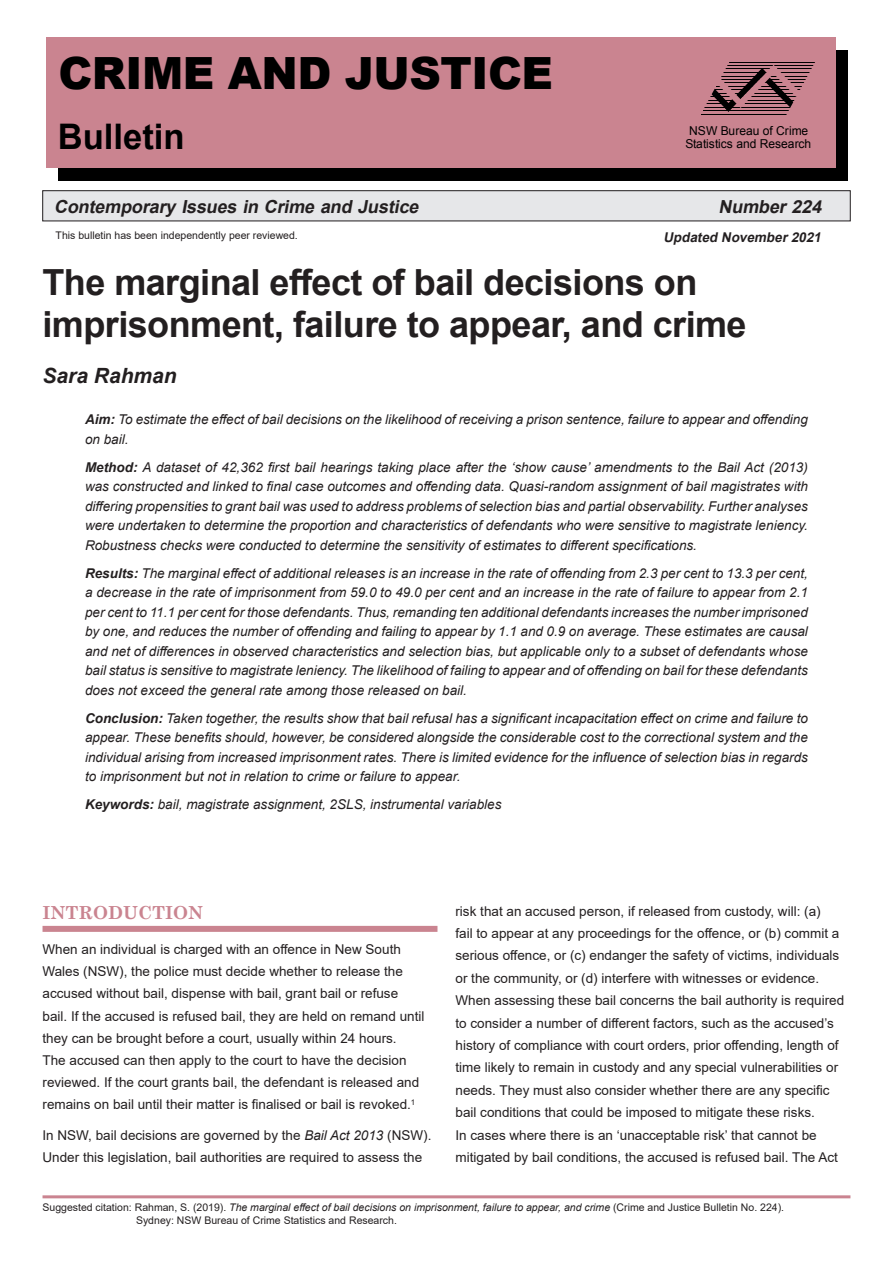
<style>
.page{position:relative;width:893px;height:1263px;background:#fff}
.page>*{position:absolute;margin:0;border:0;box-sizing:border-box;transform-origin:0 0}
.t1{font:900 44.4px "Arial";letter-spacing:-.01em;color:#000}
._0_0_Heading{font:700 36px/42px "Arial";letter-spacing:-.015em;color:#231f20}
.t2{font:700 35.25px "Arial";color:#000}
._0_00_Authors{font:italic 700 21px "Arial";color:#231f20}
.t3{font:italic 700 18px "Arial";color:#231f20}
._1__0_Caption{font:700 18px "Century Schoolbook";color:#ca8490}
._0__Abstract{font:italic 13.5px/19.5px "Arial";color:#231f20;text-align:justify}
._4__Text__body{font:13.5px/22.4px "Arial";color:#231f20}
.t4{font:italic 700 13.5px "Arial";color:#231f20}
.t5{font:12.3px/13.8px "Arial";color:#000;text-align:center}
._4__Text__body-2{font:10.5px/12.6px "Arial";color:#231f20}
.s1{font-weight:700}
.s2{font-style:italic}
</style>
<div class="page">
<hr style="left:43px;top:1195px;width:807px;height:3px;background:#ca8490">
<div style="left:43px;top:191px;width:807px;height:30px;background:#e6e7e9"></div>
<div style="left:43px;top:190px;width:807px;height:31px;border:1px solid #231f20"></div>
<div style="left:43px;top:926px;width:394px;height:6px;background:#ca8490"></div>
<div style="left:58px;top:51px;width:790px;height:130px;background:#000"></div>
<div style="left:46px;top:38px;width:790px;height:130px;background:#ca8490"></div>
<svg style="left:701px;top:62px;width:114px;height:53px"></svg>
<p class="t1" style="left:58px;top:41px;width:496px">CRIME AND JUSTICE</p>
<p class="t2" style="left:58px;top:114px;width:128px">Bulletin</p>
<p class="t5" style="left:685px;top:124px;width:127px">NSW Bureau of Crime<br>Statistics and Research</p>
<p class="t3" style="left:54px;top:194px;width:370px">Contemporary Issues in Crime and Justice</p>
<p class="t3" style="left:719px;top:194px;width:109px">Number 224</p>
<p class="t4" style="left:663px;top:228px;width:162px">Updated November2021</p>
<p class="_4__Text__body-2" style="left:56px;top:228px;width:244px">This bulletin has been independently peer reviewed.</p>
<p class="_0_0_Heading" style="left:43px;top:262px;width:706px">The marginal effect of bail decisions on imprisonment, failure to appear, and crime</p>
<p class="_0_00_Authors" style="left:43px;top:361px;width:136px">Sara Rahman</p>
<p class="_0__Abstract" style="left:85px;top:410px;width:724px"><span class="s1">Aim:</span> To estimate the effect of bail decisions on the likelihood of receiving a prison sentence, failure to appear and offending on bail.</p>
<p class="_0__Abstract" style="left:85px;top:457px;width:724px"><span class="s1">Method:</span> A dataset of 42,362 first bail hearings taking place after the ‘show cause’ amendments to the Bail Act (2013) was constructed and linked to final case outcomes and offending data. Quasi-random assignment of bail magistrates with differing propensities to grant bail was used to address problems of selection bias and partial observability. Further analyses were undertaken to determine the proportion and characteristics of defendants who were sensitive to magistrate leniency.<br>Robustness checks were conducted to determine the sensitivity of estimates to different specifications.</p>
<p class="_0__Abstract" style="left:85px;top:563px;width:724px"><span class="s1">Results:</span> The marginal effect of additional releases is an increase in the rate of offending from 2.3 per cent to 13.3 per cent, a decrease in the rate of imprisonment from 59.0 to 49.0 per cent and an increase in the rate of failure to appear from 2.1 per cent to 11.1 per cent for those defendants. Thus, remanding ten additional defendants increases the number imprisoned by one, and reduces the number of offending and failing to appear by 1.1 and 0.9 on average. These estimates are causal and net of differences in observed characteristics and selection bias, but applicable only to a subset of defendants whose bail status is sensitive to magistrate leniency. The likelihood of failing to appear and of offending on bail for these defendants does not exceed the general rate among those released on bail.</p>
<p class="_0__Abstract" style="left:85px;top:708px;width:724px"><span class="s1">Conclusion:</span> Taken together, the results show that bail refusal has a significant incapacitation effect on crime and failure to appear. These benefits should, however, be considered alongside the considerable cost to the correctional system and the individual arising from increased imprisonment rates. There is limited evidence for the influence of selection bias in regards to imprisonment but not in relation to crime or failure to appear.</p>
<p class="_0__Abstract" style="left:85px;top:795px;width:418px"><span class="s1">Keywords:</span> bail, magistrate assignment, 2SLS, instrumental variables</p>
<p class="_1__0_Caption" style="left:43px;top:899px;width:162px">INTRODUCTION</p>
<p class="_4__Text__body" style="left:43px;top:938px;width:383px">When an individual is charged with an offence in New South Wales (NSW), the police must decide whether to release the accused without bail, dispense with bail, grant bail or refuse bail. If the accused is refused bail, they are held on remand until they can be brought before a court, usually within 24 hours.<br>The accused can then apply to the court to have the decision reviewed. If the court grants bail, the defendant is released and remains on bail until their matter is finalised or bail is revoked.<sup>1</sup></p>
<p class="_4__Text__body" style="left:43px;top:1124px;width:390px">In NSW, bail decisions are governed by the <span class="s2">Bail Act 2013</span> (NSW).<br>Under this legislation, bail authorities are required to assess the</p>
<p class="_4__Text__body" style="left:455px;top:899px;width:390px">risk that an accused person, if released from custody, will: (a)<br>fail to appear at any proceedings for the offence, or (b) commit a serious offence, or (c) endanger the safety of victims, individuals or the community, or (d) interfere with witnesses or evidence.<br>When assessing these bail concerns the bail authority is required to consider a number of different factors, such as the accused’s history of compliance with court orders, prior offending, length of time likely to remain in custody and any special vulnerabilities or needs. They must also consider whether there are any specific bail conditions that could be imposed to mitigate these risks.<br>In cases where there is an ‘unacceptable risk’ that cannot be mitigated by bail conditions, the accused is refused bail. The Act</p>
<p class="_4__Text__body-2" style="left:136px;top:1201px;width:649px;text-indent:-94px">Suggested citation: Rahman, S. (2019). <span class="s2">The marginal effect of bail decisions on imprisonment, failure to appear, and crime</span> (Crime and Justice Bulletin No. 224).<br>Sydney: NSW Bureau of Crime Statistics and Research.</p>
</div>
